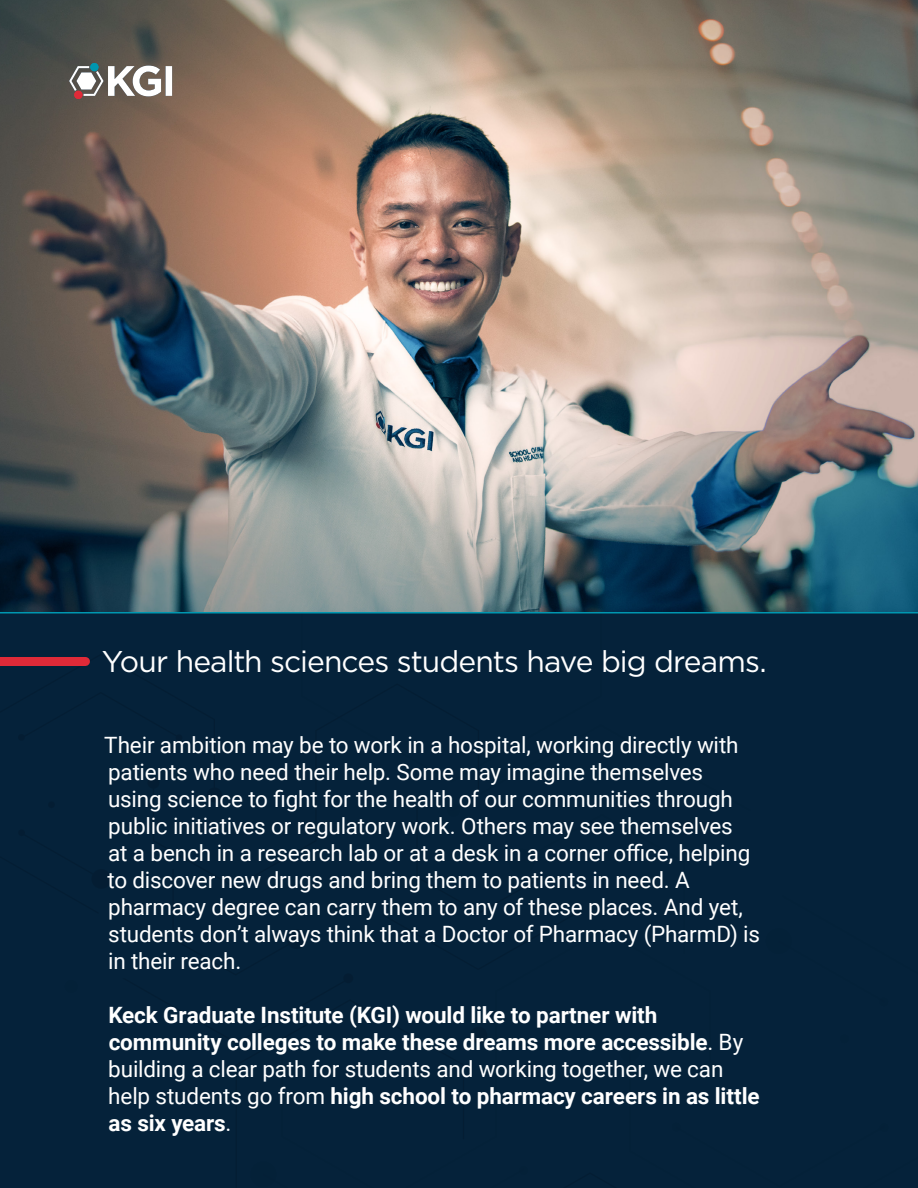
<style>
.page{position:relative;width:918px;height:1188px;background:#fff}
.page>*{position:absolute;margin:0;border:0;box-sizing:border-box;transform-origin:0 0}
.Section_Head{font:30px "Gotham HTF";letter-spacing:-.03em;color:#fff}
.Introduction_Text_Co{font:22.5px/27px "Roboto";letter-spacing:-.01em;color:#fff}
.Introduction_Text_Co-2{font:700 22.5px/27px "Roboto";letter-spacing:-.005em;color:#fff}
.s1{font-weight:400}
</style>
<div class="page">
<img style="left:0;top:0;width:918px;height:612px">
<div style="left:0;top:612px;width:918px;height:576px;background:#05223a"></div>
<hr style="left:0;top:612px;width:918px;height:2px;background:#0097b0">
<div style="left:0;top:657px;width:86px;height:9px;background:#df2a38"></div>
<svg style="left:69px;top:66px;width:103px;height:30px"></svg>
<div style="left:90px;top:63px;width:8px;height:8px;background:#0097b0;border-radius:50%"></div>
<div style="left:74px;top:91px;width:8px;height:8px;background:#df2a38;border-radius:50%"></div>
<p class="Section_Head" style="left:102px;top:645px;width:666px">Your health sciences students have big dreams.</p>
<p class="Introduction_Text_Co" style="left:104px;top:731px;width:657px">Their ambition may be to work in a hospital, working directly with patients who need their help. Some may imagine themselves<br>using science to fight for the health of our communities through public initiatives or regulatory work. Others may see themselves<br>at a bench in a research lab or at a desk in a corner office, helping to discover new drugs and bring them to patients in need. A pharmacy degree can carry them to any of these places. And yet, students don’t always think that a Doctor of Pharmacy (PharmD) is in their reach.</p>
<p class="Introduction_Text_Co-2" style="left:108px;top:1001px;width:653px">Keck Graduate Institute (KGI) would like to partner with community colleges to make these dreams more accessible<span class="s1">. By building a clear path for students and working together, we can help students go from</span> high school to pharmacy careers in as little as six years<span class="s1">.</span></p>
</div>
